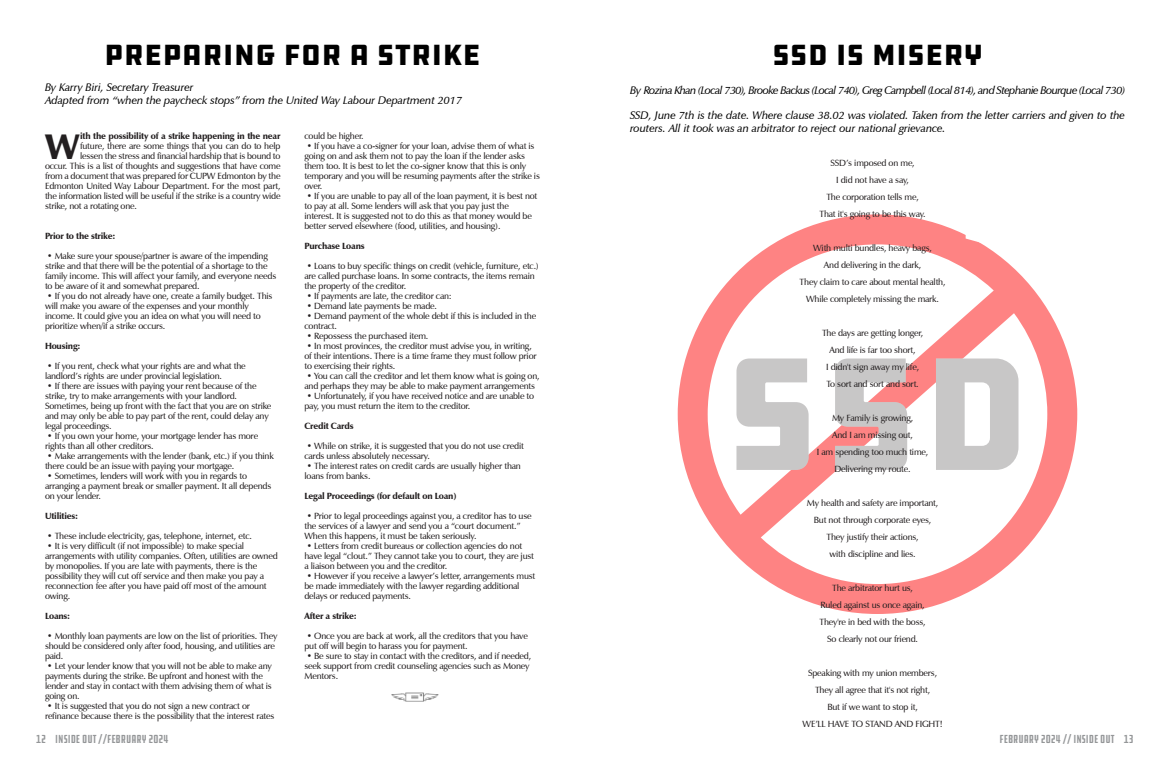
<style>
.page{position:relative;width:1170px;height:765px;background:#fff}
.page>*{position:absolute;margin:0;border:0;box-sizing:border-box;transform-origin:0 0}
.t1{font:900 35.7px "Zapf Humanist 601 BT";color:#231f20}
.t2{font:30px "DDC Hardware";color:#000}
.t3{font:extra-condensed 12px "DDC Hardware";color:#949698}
.t4{font:italic 600 11px/12.7px "Zapf Humanist 601 BT";color:#000}
.t5{font:italic 600 11px "Zapf Humanist 601 BT";letter-spacing:-.045em;color:#000}
.t6{font:600 9px/10px "Zapf Humanist 601 BT";letter-spacing:-.02em;color:#231f20}
.t7{font:900 9px "Zapf Humanist 601 BT";letter-spacing:-.02em;color:#231f20}
</style>
<div class="page">
<svg style="left:678px;top:214px;width:399px;height:400px"></svg>
<svg style="left:736px;top:359px;width:283px;height:111px"></svg>
<svg style="left:966px;top:214px;width:111px;height:65px"></svg>
<img style="left:391px;top:692px;width:48px;height:9px">
<h2 class="t2" style="left:104px;top:41px;width:378px">PREPARING FOR A STRIKE</h2>
<p class="t4" style="left:45px;top:82px;width:419px">By Karry Biri, Secretary Treasurer<br>Adapted from “when the paycheck stops” from the United Way Labour Department 2017</p>
<h1 class="t1" style="left:45px;top:132px;width:36px">W</h1>
<p class="t7" style="left:80px;top:132px;width:202px">ith the possibility of a strike happening in the near</p>
<p class="t6" style="left:80px;top:142px;width:202px">future, there are some things that you can do to help</p>
<p class="t6" style="left:80px;top:152px;width:202px">lessen the stress and financial hardship that is bound to</p>
<p class="t6" style="left:45px;top:162px;width:237px">occur. This is a list of thoughts and suggestions that have come</p>
<p class="t6" style="left:45px;top:172px;width:237px">from a document that was prepared for CUPW Edmonton by the</p>
<p class="t6" style="left:45px;top:182px;width:237px">Edmonton United Way Labour Department. For the most part,</p>
<p class="t6" style="left:45px;top:192px;width:237px">the information listed will be useful if the strike is a country wide</p>
<p class="t6" style="left:45px;top:202px;width:93px">strike, not a rotating one.</p>
<p class="t7" style="left:45px;top:232px;width:72px">Prior to the strike:</p>
<p class="t6" style="left:45px;top:252px;width:233px">• Make sure your spouse/partner is aware of the impending strike and that there will be the potential of a shortage to the family income. This will affect your family, and everyone needs to be aware of it and somewhat prepared.</p>
<p class="t6" style="left:45px;top:292px;width:229px">• If you do not already have one, create a family budget. This will make you aware of the expenses and your monthly income. It could give you an idea on what you will need to prioritize when/if a strike occurs.</p>
<p class="t7" style="left:45px;top:342px;width:37px">Housing:</p>
<p class="t6" style="left:45px;top:362px;width:202px">• If you rent, check what your rights are and what the landlord’s rights are under provincial legislation.</p>
<p class="t6" style="left:45px;top:382px;width:228px">• If there are issues with paying your rent because of the strike, try to make arrangements with your landlord.<br>Sometimes, being up front with the fact that you are on strike and may only be able to pay part of the rent, could delay any legal proceedings.</p>
<p class="t6" style="left:45px;top:432px;width:215px">• If you own your home, your mortgage lender has more rights than all other creditors.</p>
<p class="t6" style="left:45px;top:452px;width:230px">• Make arrangements with the lender (bank, etc.) if you think there could be an issue with paying your mortgage.</p>
<p class="t6" style="left:45px;top:472px;width:228px">• Sometimes, lenders will work with you in regards to arranging a payment break or smaller payment. It all depends on your lender.</p>
<p class="t7" style="left:45px;top:512px;width:35px">Utilities:</p>
<p class="t6" style="left:47px;top:532px;width:206px">• These include electricity, gas, telephone, internet, etc.</p>
<p class="t6" style="left:45px;top:542px;width:234px">• It is very difficult (if not impossible) to make special arrangements with utility companies. Often, utilities are owned by monopolies. If you are late with payments, there is the possibility they will cut off service and then make you pay a reconnection fee after you have paid off most of the amount owing.</p>
<p class="t7" style="left:45px;top:612px;width:27px">Loans:</p>
<p class="t6" style="left:45px;top:632px;width:234px">• Monthly loan payments are low on the list of priorities. They should be considered only after food, housing, and utilities are paid.</p>
<p class="t6" style="left:45px;top:662px;width:228px">• Let your lender know that you will not be able to make any payments during the strike. Be upfront and honest with the lender and stay in contact with them advising them of what is going on.</p>
<p class="t6" style="left:45px;top:702px;width:231px">• It is suggested that you do not sign a new contract or refinance because there is the possibility that the interest rates</p>
<p class="t6" style="left:304px;top:132px;width:61px">could be higher.</p>
<p class="t6" style="left:304px;top:142px;width:237px">• If you have a co-signer for your loan, advise them of what is going on and ask them not to pay the loan if the lender asks them too. It is best to let the co-signer know that this is only temporary and you will be resuming payments after the strike is over.</p>
<p class="t6" style="left:304px;top:192px;width:234px">• If you are unable to pay all of the loan payment, it is best not to pay at all. Some lenders will ask that you pay just the interest. It is suggested not to do this as that money would be better served elsewhere (food, utilities, and housing).</p>
<p class="t7" style="left:304px;top:242px;width:62px">Purchase Loans</p>
<p class="t6" style="left:304px;top:262px;width:236px">• Loans to buy specific things on credit (vehicle, furniture, etc.) are called purchase loans. In some contracts, the items remain the property of the creditor.</p>
<p class="t6" style="left:307px;top:292px;width:147px">• If payments are late, the creditor can:</p>
<p class="t6" style="left:307px;top:302px;width:132px">• Demand late payments be made.</p>
<p class="t6" style="left:304px;top:312px;width:233px">• Demand payment of the whole debt if this is included in the contract.</p>
<p class="t6" style="left:307px;top:332px;width:123px">• Repossess the purchased item.</p>
<p class="t6" style="left:304px;top:342px;width:234px">• In most provinces, the creditor must advise you, in writing, of their intentions. There is a time frame they must follow prior to exercising their rights.</p>
<p class="t6" style="left:304px;top:372px;width:237px">• You can call the creditor and let them know what is going on, and perhaps they may be able to make payment arrangements</p>
<p class="t6" style="left:304px;top:392px;width:231px">• Unfortunately, if you have received notice and are unable to pay, you must return the item to the creditor.</p>
<p class="t7" style="left:304px;top:422px;width:51px">Credit Cards</p>
<p class="t6" style="left:304px;top:442px;width:221px">• While on strike, it is suggested that you do not use credit cards unless absolutely necessary.</p>
<p class="t6" style="left:304px;top:462px;width:218px">• The interest rates on credit cards are usually higher than loans from banks.</p>
<p class="t7" style="left:304px;top:492px;width:153px">Legal Proceedings (for default on Loan)</p>
<p class="t6" style="left:304px;top:512px;width:229px">• Prior to legal proceedings against you, a creditor has to use the services of a lawyer and send you a “court document.”<br>When this happens, it must be taken seriously.</p>
<p class="t6" style="left:304px;top:542px;width:231px">• Letters from credit bureaus or collection agencies do not have legal “clout.” They cannot take you to court, they are just a liaison between you and the creditor.</p>
<p class="t6" style="left:304px;top:572px;width:232px">• However if you receive a lawyer’s letter, arrangements must be made immediately with the lawyer regarding additional delays or reduced payments.</p>
<p class="t7" style="left:304px;top:612px;width:54px">After a strike:</p>
<p class="t6" style="left:304px;top:632px;width:225px">• Once you are back at work, all the creditors that you have put off will begin to harass you for payment.</p>
<p class="t6" style="left:304px;top:652px;width:228px">• Be sure to stay in contact with the creditors, and if needed, seek support from credit counseling agencies such as Money<br>Mentors.</p>
<h2 class="t2" style="left:772px;top:41px;width:212px">SSD IS MISERY</h2>
<p class="t5" style="left:630px;top:86px;width:497px">By Rozina Khan (Local 730), Brooke Backus (Local 740), Greg Campbell (Local 814), and Stephanie Bourque (Local 730)</p>
<p class="t4" style="left:630px;top:110px;width:497px">SSD, June 7th is the date. Where clause 38.02 was violated. Taken from the letter carriers and given to the routers. All it took was an arbitrator to reject our national grievance.</p>
<p class="t6" style="left:819px;top:155px;width:108px;line-height:17px;text-align:center">SSD’s imposed on me,<br>I did not have a say,<br>The corporation tells me,<br>That it's going to be this way.</p>
<p class="t6" style="left:800px;top:240px;width:147px;line-height:17px;text-align:center">With multi bundles, heavy bags,<br>And delivering in the dark,<br>They claim to care about mental health, While completely missing the mark.</p>
<p class="t6" style="left:822px;top:325px;width:103px;line-height:17px;text-align:center">The days are getting longer,<br>And life is far too short,<br>I didn't sign away my life,<br>To sort and sort and sort.</p>
<p class="t6" style="left:817px;top:410px;width:113px;line-height:17px;text-align:center">My Family is growing,<br>And I am missing out,<br>I am spending too much time,<br>Delivering my route.</p>
<p class="t6" style="left:807px;top:495px;width:133px;line-height:17px;text-align:center">My health and safety are important,<br>But not through corporate eyes,<br>They justify their actions,<br>with discipline and lies.</p>
<p class="t6" style="left:820px;top:580px;width:108px;line-height:17px;text-align:center">The arbitrator hurt us,<br>Ruled against us once again,<br>They're in bed with the boss,<br>So clearly not our friend.</p>
<p class="t6" style="left:803px;top:665px;width:142px;line-height:17px;text-align:center">Speaking with my union members,<br>They all agree that it's not right,<br>But if we want to stop it,<br>WE’LL HAVE TO STAND AND FIGHT!</p>
<h3 class="t3" style="left:36px;top:733px;width:134px">12 INSIDE OUT //FEBRUARY 2024</h3>
<h3 class="t3" style="left:1000px;top:733px;width:136px">FEBRUARY 2024 // INSIDE OUT 13</h3>
</div>
